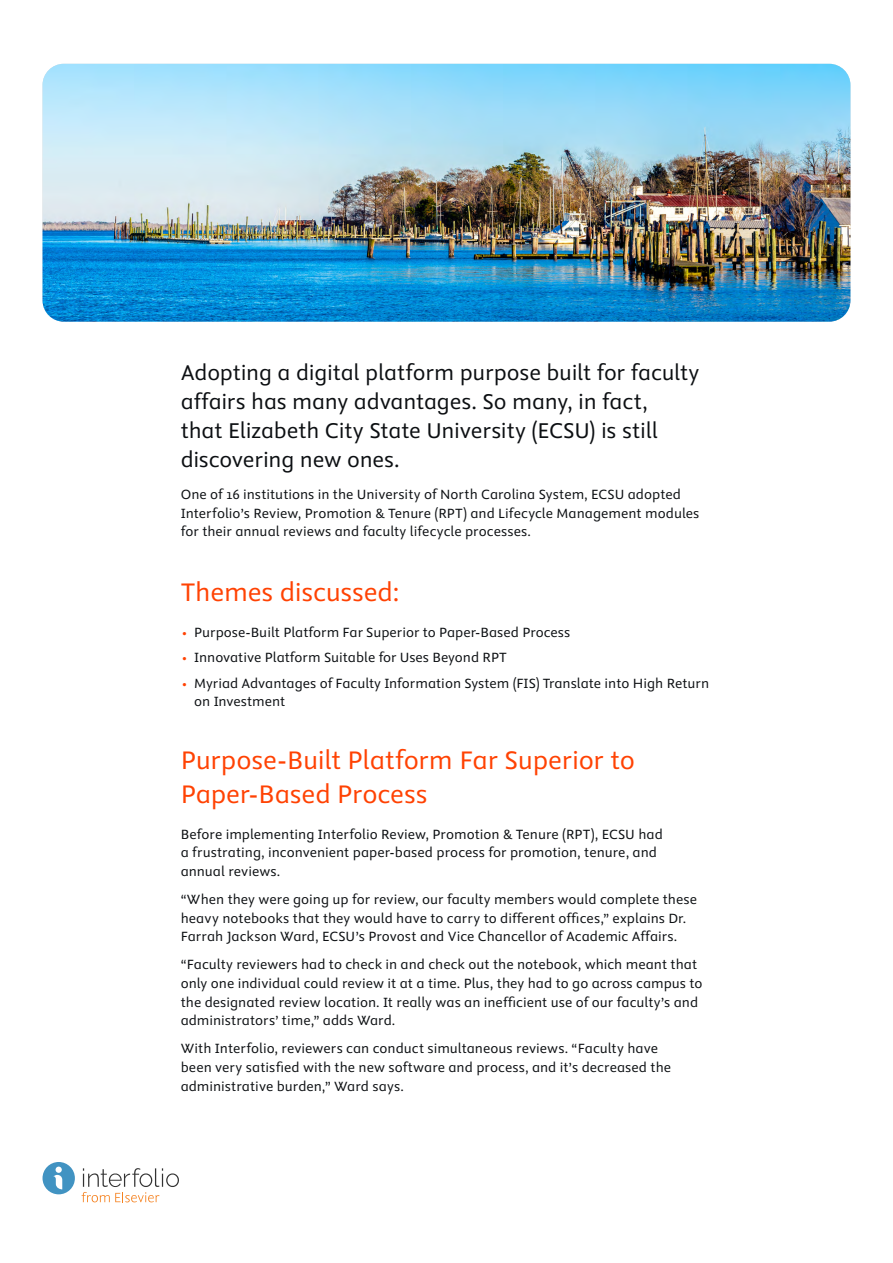
<style>
.page{position:relative;width:893px;height:1263px;background:#fff}
.page>*{position:absolute;margin:0;border:0;box-sizing:border-box;transform-origin:0 0}
.t1{font:28.5px/34.2px "Elsevier Sans";letter-spacing:-.01em;color:#ff4203}
.t2{font:24px/28.8px "Elsevier Sans";letter-spacing:-.01em;color:#0c0f12}
.t3{font:15px/18.8px "Elsevier Sans";color:#0c0f12}
.s1{color:#ff4203}
</style>
<div class="page">
<div style="left:43px;top:1162px;width:32px;height:32px;background:#4193c2;border-radius:50%"></div>
<svg style="left:53px;top:1175px;width:9px;height:14px"></svg>
<div style="left:56px;top:1166px;width:6px;height:7px;background:#fff;border-radius:50%"></div>
<svg style="left:82px;top:1168px;width:97px;height:34px"></svg>
<img style="left:43px;top:64px;width:807px;height:258px">
<h2 class="t2" style="left:181px;top:359px;width:520px">Adopting a digital platform purpose built for faculty affairs has many advantages. So many, in fact,<br>that Elizabeth City State University (ECSU) is still discovering new ones.</h2>
<p class="t3" style="left:181px;top:485px;width:520px">One of 16 institutions in the University of North Carolina System, ECSU adopted<br>Interfolio’s Review, Promotion &amp; Tenure (RPT) and Lifecycle Management modules for their annual reviews and faculty lifecycle processes.</p>
<h1 class="t1" style="left:181px;top:576px;width:220px">Themes discussed:</h1>
<p class="t3" style="left:181px;top:623px;width:391px"><span class="s1">•</span> Purpose-Built Platform Far Superior to Paper-Based Process</p>
<p class="t3" style="left:181px;top:648px;width:327px"><span class="s1">•</span> Innovative Platform Suitable for Uses Beyond RPT</p>
<p class="t3" style="left:194px;top:674px;width:516px;text-indent:-14px"><span class="s1">•</span> Myriad Advantages of Faculty Information System (FIS) Translate into High Return on Investment</p>
<h1 class="t1" style="left:181px;top:743px;width:456px">Purpose-Built Platform Far Superior to<br>Paper-Based Process</h1>
<p class="t3" style="left:181px;top:825px;width:484px">Before implementing Interfolio Review, Promotion &amp; Tenure (RPT), ECSU had a frustrating, inconvenient paper-based process for promotion, tenure, and annual reviews.</p>
<p class="t3" style="left:181px;top:890px;width:518px">“When they were going up for review, our faculty members would complete these heavy notebooks that they would have to carry to different offices,” explains Dr.<br>Farrah Jackson Ward, ECSU’s Provost and Vice Chancellor of Academic Affairs.</p>
<p class="t3" style="left:181px;top:955px;width:523px">“Faculty reviewers had to check in and check out the notebook, which meant that only one individual could review it at a time. Plus, they had to go across campus to the designated review location. It really was an inefficient use of our faculty’s and administrators’ time,” adds Ward.</p>
<p class="t3" style="left:181px;top:1039px;width:492px">With Interfolio, reviewers can conduct simultaneous reviews. “Faculty have been very satisfied with the new software and process, and it’s decreased the administrative burden,” Ward says.</p>
</div>
